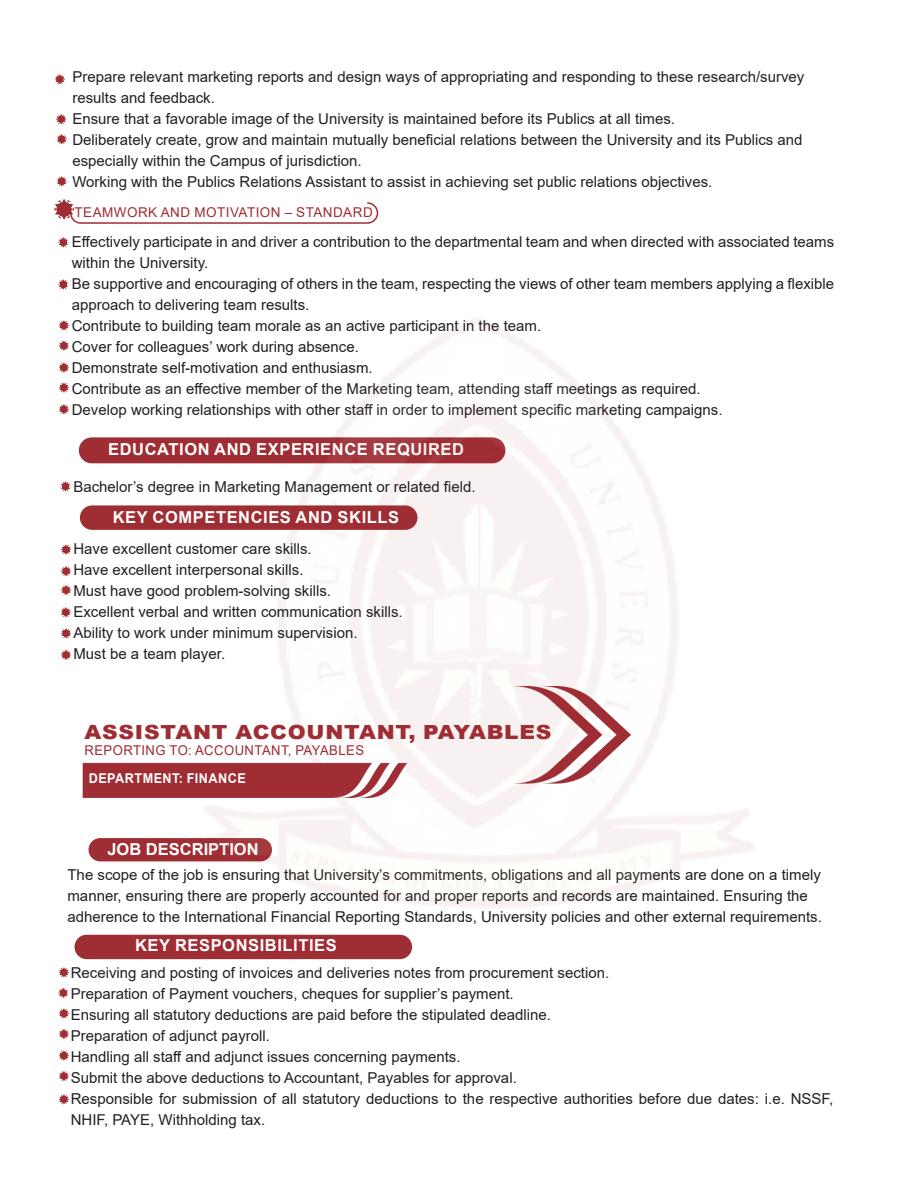
<style>
.page{position:relative;width:918px;height:1188px;background:#fff}
.page>*{position:absolute;margin:0;border:0;box-sizing:border-box;transform-origin:0 0}
.t1{font:900 19.5px "Arial";letter-spacing:.035em;color:#9f2d34;scale:1.11 1}
.t2{font:700 16.5px "Arial";letter-spacing:.035em;color:#fff}
.t3{font:700 16.5px "Arial";color:#fff}
.t4{font:15px/21px "Arial";color:#231f20}
.t5{font:13.5px "Arial";letter-spacing:.035em;color:#9f2d34}
.t6{font:700 13.5px "Arial";letter-spacing:.035em;color:#fff;scale:.94 1}
</style>
<div class="page">
<div style="left:89px;top:838px;width:183px;height:23px;background:#9f2d34;border-radius:12px"></div>
<div style="left:79px;top:437px;width:426px;height:26px;background:#9f2d34;border-radius:13px"></div>
<svg style="left:55px;top:74px;width:10px;height:11px"></svg>
<svg style="left:56px;top:114px;width:10px;height:11px"></svg>
<svg style="left:57px;top:134px;width:10px;height:11px"></svg>
<svg style="left:57px;top:176px;width:10px;height:11px"></svg>
<svg style="left:58px;top:237px;width:10px;height:11px"></svg>
<svg style="left:58px;top:279px;width:10px;height:11px"></svg>
<svg style="left:59px;top:320px;width:10px;height:11px"></svg>
<svg style="left:59px;top:340px;width:10px;height:11px"></svg>
<svg style="left:59px;top:362px;width:10px;height:11px"></svg>
<svg style="left:59px;top:382px;width:10px;height:11px"></svg>
<svg style="left:59px;top:404px;width:10px;height:11px"></svg>
<svg style="left:60px;top:481px;width:11px;height:11px"></svg>
<svg style="left:61px;top:544px;width:10px;height:11px"></svg>
<svg style="left:61px;top:566px;width:10px;height:11px"></svg>
<svg style="left:61px;top:585px;width:10px;height:10px"></svg>
<svg style="left:61px;top:607px;width:10px;height:11px"></svg>
<svg style="left:61px;top:628px;width:10px;height:11px"></svg>
<svg style="left:61px;top:650px;width:10px;height:10px"></svg>
<img style="left:199px;top:319px;width:555px;height:588px">
<div style="left:70px;top:202px;width:308px;height:22px;border:2px solid #9f2d34;border-radius:10px"></div>
<svg style="left:54px;top:199px;width:20px;height:21px"></svg>
<div style="left:80px;top:505px;width:337px;height:25px;background:#9f2d34;border-radius:12px"></div>
<img style="left:82px;top:687px;width:548px;height:110px">
<div style="left:75px;top:935px;width:337px;height:24px;background:#9f2d34;border-radius:12px"></div>
<svg style="left:59px;top:967px;width:10px;height:11px"></svg>
<svg style="left:58px;top:988px;width:10px;height:10px"></svg>
<svg style="left:59px;top:1008px;width:10px;height:11px"></svg>
<svg style="left:59px;top:1029px;width:10px;height:10px"></svg>
<svg style="left:59px;top:1050px;width:10px;height:11px"></svg>
<svg style="left:59px;top:1071px;width:10px;height:10px"></svg>
<svg style="left:59px;top:1094px;width:10px;height:11px"></svg>
<p class="t4" style="left:72px;top:66px;width:733px">Prepare relevant marketing reports and design ways of appropriating and responding to these research/survey</p>
<p class="t4" style="left:72px;top:87px;width:144px">results and feedback.</p>
<p class="t4" style="left:72px;top:108px;width:604px">Ensure that a favorable image of the University is maintained before its Publics at all times.</p>
<p class="t4" style="left:72px;top:129px;width:732px">Deliberately create, grow and maintain mutually beneficial relations between the University and its Publics and</p>
<p class="t4" style="left:72px;top:150px;width:291px">especially within the Campus of jurisdiction.</p>
<p class="t4" style="left:72px;top:171px;width:641px">Working with the Publics Relations Assistant to assist in achieving set public relations objectives.</p>
<p class="t5" style="left:74px;top:203px;width:300px">TEAMWORK AND MOTIVATION – STANDARD</p>
<p class="t4" style="left:72px;top:231px;width:764px">Effectively participate in and driver a contribution to the departmental team and when directed with associated teams within the University.</p>
<p class="t4" style="left:72px;top:273px;width:764px">Be supportive and encouraging of others in the team, respecting the views of other team members applying a flexible approach to delivering team results.</p>
<p class="t4" style="left:72px;top:315px;width:471px">Contribute to building team morale as an active participant in the team.</p>
<p class="t4" style="left:72px;top:336px;width:289px">Cover for colleagues’ work during absence.</p>
<p class="t4" style="left:72px;top:357px;width:302px">Demonstrate self-motivation and enthusiasm.</p>
<p class="t4" style="left:72px;top:378px;width:630px">Contribute as an effective member of the Marketing team, attending staff meetings as required.</p>
<p class="t4" style="left:72px;top:399px;width:652px">Develop working relationships with other staff in order to implement specific marketing campaigns.</p>
<p class="t2" style="left:108px;top:437px;width:357px">EDUCATION AND EXPERIENCE REQUIRED</p>
<p class="t4" style="left:73px;top:476px;width:404px">Bachelor’s degree in Marketing Management or related field.</p>
<p class="t2" style="left:113px;top:505px;width:288px">KEY COMPETENCIES AND SKILLS</p>
<p class="t4" style="left:73px;top:538px;width:240px">Have excellent customer care skills.</p>
<p class="t4" style="left:73px;top:559px;width:232px">Have excellent interpersonal skills.</p>
<p class="t4" style="left:73px;top:580px;width:259px">Must have good problem-solving skills.</p>
<p class="t4" style="left:73px;top:601px;width:331px">Excellent verbal and written communication skills.</p>
<p class="t4" style="left:73px;top:622px;width:286px">Ability to work under minimum supervision.</p>
<p class="t4" style="left:73px;top:643px;width:153px">Must be a team player.</p>
<p class="t1" style="left:85px;top:718px;width:422px">ASSISTANT ACCOUNTANT, PAYABLES</p>
<p class="t5" style="left:84px;top:741px;width:281px">REPORTING TO: ACCOUNTANT, PAYABLES</p>
<p class="t6" style="left:89px;top:769px;width:169px">DEPARTMENT: FINANCE</p>
<p class="t3" style="left:107px;top:838px;width:153px">JOB DESCRIPTION</p>
<p class="t4" style="left:68px;top:864px;width:755px">The scope of the job is ensuring that University’s commitments, obligations and all payments are done on a timely</p>
<p class="t4" style="left:68px;top:885px;width:742px">manner, ensuring there are properly accounted for and proper reports and records are maintained. Ensuring the</p>
<p class="t4" style="left:68px;top:906px;width:756px">adherence to the International Financial Reporting Standards, University policies and other external requirements.</p>
<p class="t2" style="left:135px;top:934px;width:203px">KEY RESPONSIBILITIES</p>
<p class="t4" style="left:71px;top:962px;width:540px">Receiving and posting of invoices and deliveries notes from procurement section.</p>
<p class="t4" style="left:71px;top:983px;width:445px">Preparation of Payment vouchers, cheques for supplier’s payment.</p>
<p class="t4" style="left:71px;top:1004px;width:482px">Ensuring all statutory deductions are paid before the stipulated deadline.</p>
<p class="t4" style="left:71px;top:1025px;width:201px">Preparation of adjunct payroll.</p>
<p class="t4" style="left:71px;top:1046px;width:391px">Handling all staff and adjunct issues concerning payments.</p>
<p class="t4" style="left:71px;top:1067px;width:448px">Submit the above deductions to Accountant, Payables for approval.</p>
<p class="t4" style="left:71px;top:1088px;width:764px">Responsible for submission of all statutory deductions to the respective authorities before due dates: i.e. NSSF,<br>NHIF, PAYE, Withholding tax.</p>
</div>
